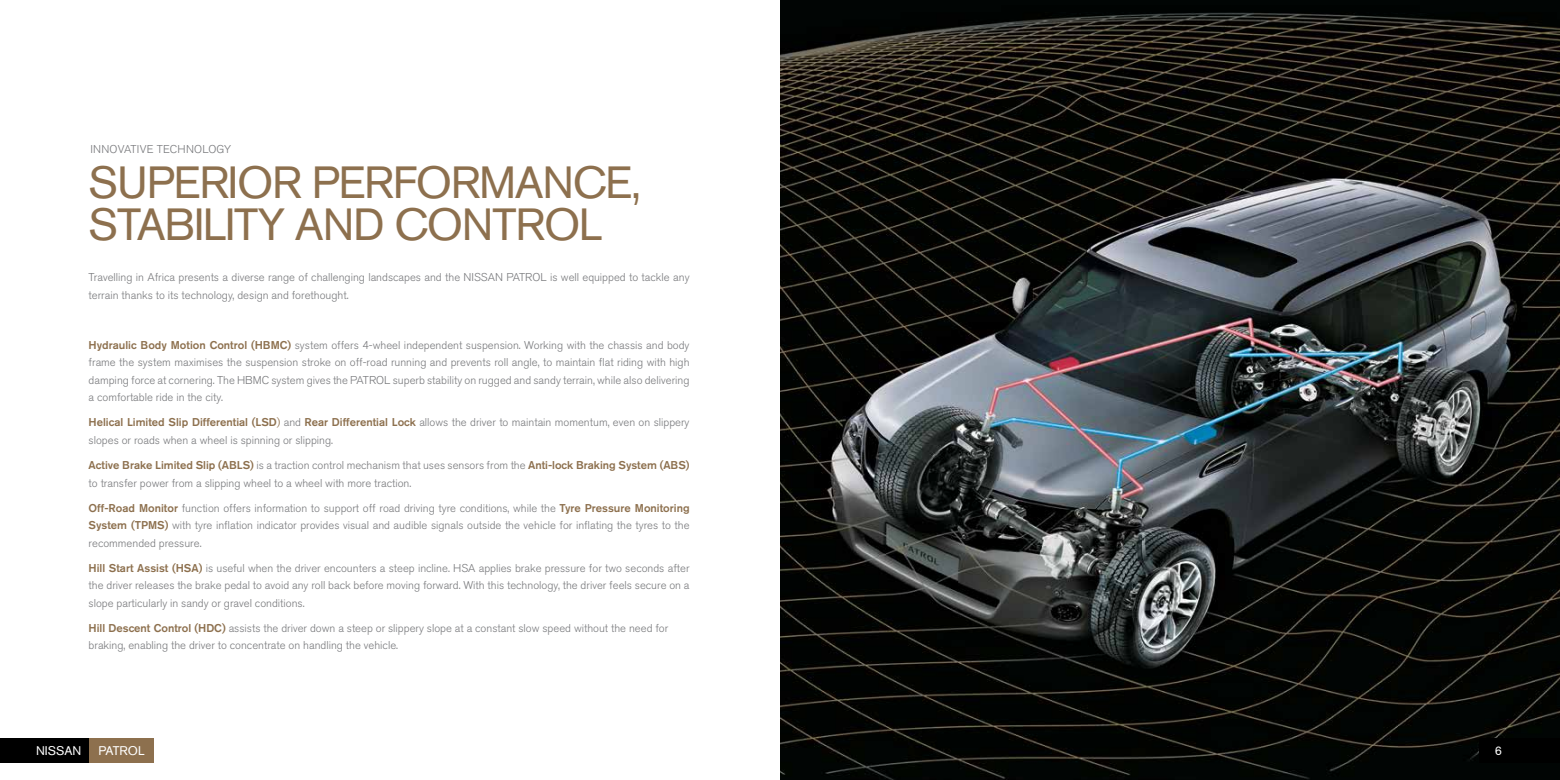
<style>
.page{position:relative;width:1560px;height:780px;background:#fff}
.page>*{position:absolute;margin:0;border:0;box-sizing:border-box;transform-origin:0 0}
.t1{font:44.75px/41.6px "Nissan AG";letter-spacing:-.025em;color:#8d704e}
.t2{font:12.5px "Nissan AG";color:#fff}
.t3{font:300 11.25px/17.5px "Nissan AG";color:#77787b}
.t4{font:300 11.25px "Nissan AG";letter-spacing:.02em;color:#77787b}
.s1{font-weight:500;color:#8d704e}
.s2{color:#8d704e}
</style>
<div class="page">
<img style="left:780px;top:0;width:779px;height:780px">
<div style="left:0;top:738px;width:89px;height:24px;background:#000"></div>
<div style="left:89px;top:738px;width:65px;height:24px;background:#8d704e"></div>
<div style="left:1479px;top:738px;width:80px;height:24px;background:#000"></div>
<p class="t4" style="left:90px;top:143px;width:135px">innovative tech nology</p>
<h1 class="t1" style="left:89px;top:161px;width:554px">SUPERIOR PERFORMANCE,<br>STABILITY AND CONTROL</h1>
<p class="t3" style="left:89px;top:269px;width:602px">Travelling in Africa presents a diverse range of challenging landscapes and the N issan Patrol is well equipped to tackle any terrain thanks to its technology, design and forethought.</p>
<p class="t3" style="left:89px;top:336px;width:602px;text-align:justify"><span class="s1">Hydraulic Body Motion Control (HBMC)</span> system offers 4-wheel independent suspension. Working with the chassis and body frame the system maximises the suspension stroke on off-road running and prevents roll angle, to maintain flat riding with high damping force at cornering. The HBMC system gives the Patrol superb stability on rugged and sandy terrain, while also delivering a comfortable ride in the city.</p>
<p class="t3" style="left:89px;top:414px;width:602px"><span class="s1">Helical Limited Slip Differential (LSD</span><span class="s2">)</span> and <span class="s1">Rear Differential Lock</span> allows the driver to maintain momentum, even on slippery slopes or roads when a wheel is spinning or slipping.</p>
<p class="t3" style="left:89px;top:456px;width:602px"><span class="s1">Active Brake Limited Slip (ABLS)</span> is a traction control mechanism that uses sensors from the <span class="s1">Anti-lock Braking System (ABS) </span>to transfer power from a slipping wheel to a wheel with more traction.</p>
<p class="t3" style="left:89px;top:499px;width:602px;text-align:justify"><span class="s1">Off-Road Monitor</span> function offers information to support off road driving tyre conditions, while the <span class="s1">Tyre Pressure Monitoring System (TPMS)</span> with tyre inflation indicator provides visual and audible signals outside the vehicle for inflating the tyres to the recommended pressure.</p>
<p class="t3" style="left:89px;top:559px;width:602px;text-align:justify"><span class="s1">Hill Start Assist (HSA)</span> is useful when the driver encounters a steep incline. HSA applies brake pressure for two seconds after the driver releases the brake pedal to avoid any roll back before moving forward. With this technology, the driver feels secure on a slope particularly in sandy or gravel conditions.</p>
<p class="t3" style="left:89px;top:619px;width:581px"><span class="s1">Hill Descent Control (HDC)</span> assists the driver down a steep or slippery slope at a constant slow speed without the need for braking, enabling the driver to concentrate on handling the vehicle.</p>
<p class="t2" style="left:36px;top:743px;width:45px">NISSAN</p>
<p class="t2" style="left:98px;top:743px;width:48px">PATROL</p>
<p class="t2" style="left:1494px;top:743px;width:9px">6</p>
</div>
